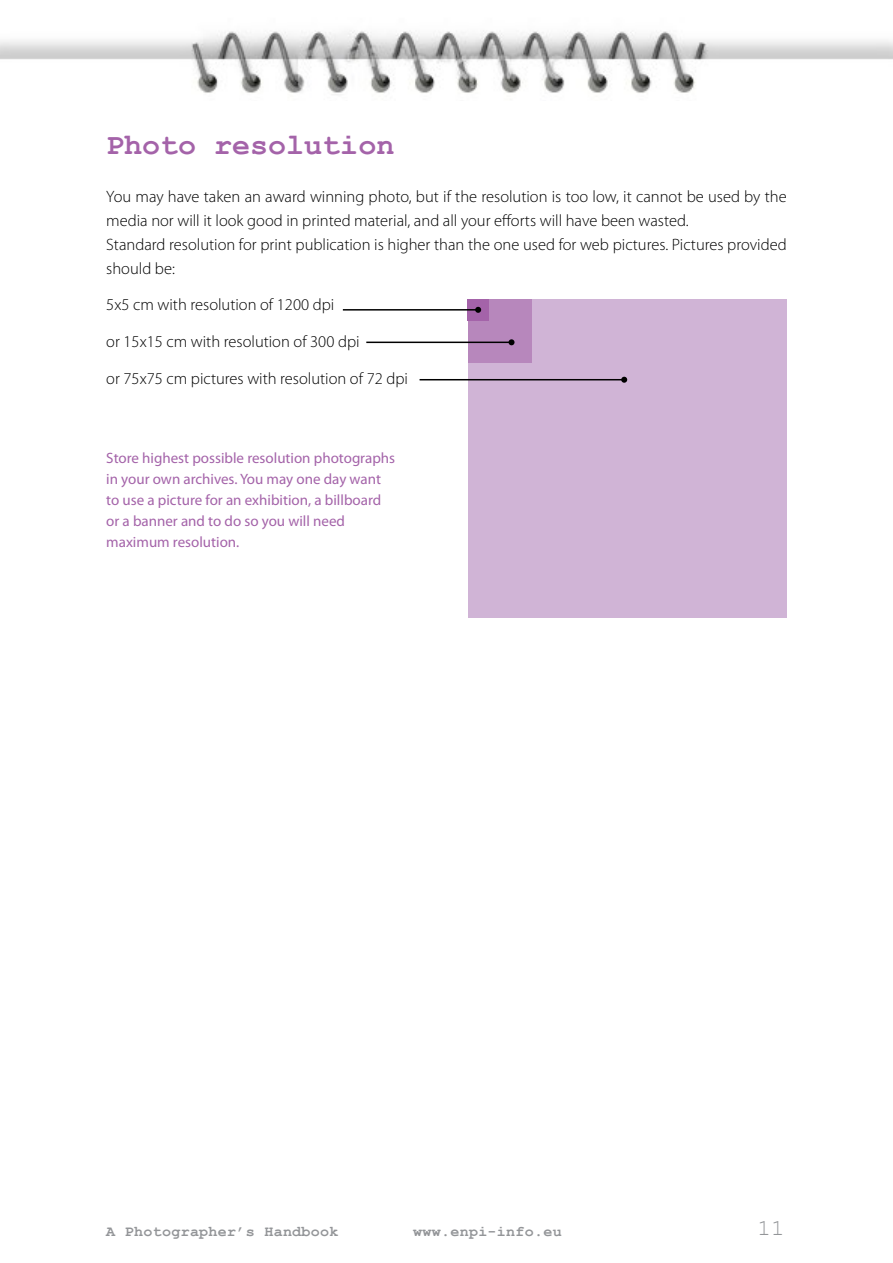
<style>
.page{position:relative;width:893px;height:1263px;background:#fff}
.page>*{position:absolute;margin:0;border:0;box-sizing:border-box;transform-origin:0 0}
.t1{font:700 30px "Courier New";color:#a463a9}
.t2{font:22.5px "Courier New";color:#939598}
.t3{font:300 16.5px/24px "Myriad Pro";color:#000}
.t4{font:15px/21px "Myriad Pro";color:#a463a9}
.t5{font:700 15px "Courier New";letter-spacing:.02em;color:#939598}
</style>
<div class="page">
<img style="left:0;top:31px;width:892px;height:64px">
<div style="left:468px;top:299px;width:319px;height:319px;background:#d0b4d6"></div>
<div style="left:468px;top:299px;width:63px;height:64px;background:#b787bc"></div>
<div style="left:468px;top:299px;width:21px;height:21px;background:#a463a9"></div>
<hr style="left:343px;top:309px;width:135px;height:2px;background:#000">
<svg style="left:475px;top:307px;width:6px;height:6px"></svg>
<hr style="left:366px;top:342px;width:145px;height:1px;background:#000">
<svg style="left:508px;top:339px;width:6px;height:6px"></svg>
<hr style="left:420px;top:379px;width:204px;height:1px;background:#000">
<svg style="left:621px;top:377px;width:6px;height:6px"></svg>
<h1 class="t1" style="left:106px;top:126px;width:289px">Photo resolution</h1>
<p class="t3" style="left:106px;top:184px;width:682px">You may have taken an award winning photo, but if the resolution is too low, it cannot be used by the media nor will it look good in printed material, and all your efforts will have been wasted.<br>Standard resolution for print publication is higher than the one used for web pictures. Pictures provided should be:</p>
<p class="t3" style="left:106px;top:293px;width:229px">5x5 cm with resolution of 1200 dpi</p>
<p class="t3" style="left:106px;top:330px;width:255px">or 15x15 cm with resolution of 300 dpi</p>
<p class="t3" style="left:106px;top:367px;width:303px">or 75x75 cm pictures with resolution of 72 dpi</p>
<p class="t4" style="left:106px;top:447px;width:290px">Store highest possible resolution photographs in your own archives. You may one day want to use a picture for an exhibition, a billboard or a banner and to do so you will need maximum resolution.</p>
<p class="t5" style="left:106px;top:1222px;width:234px">A Photographer’s Handbook</p>
<p class="t5" style="left:413px;top:1222px;width:150px">www.enpi-info.eu</p>
<h2 class="t2" style="left:757px;top:1214px;width:28px">11</h2>
</div>
